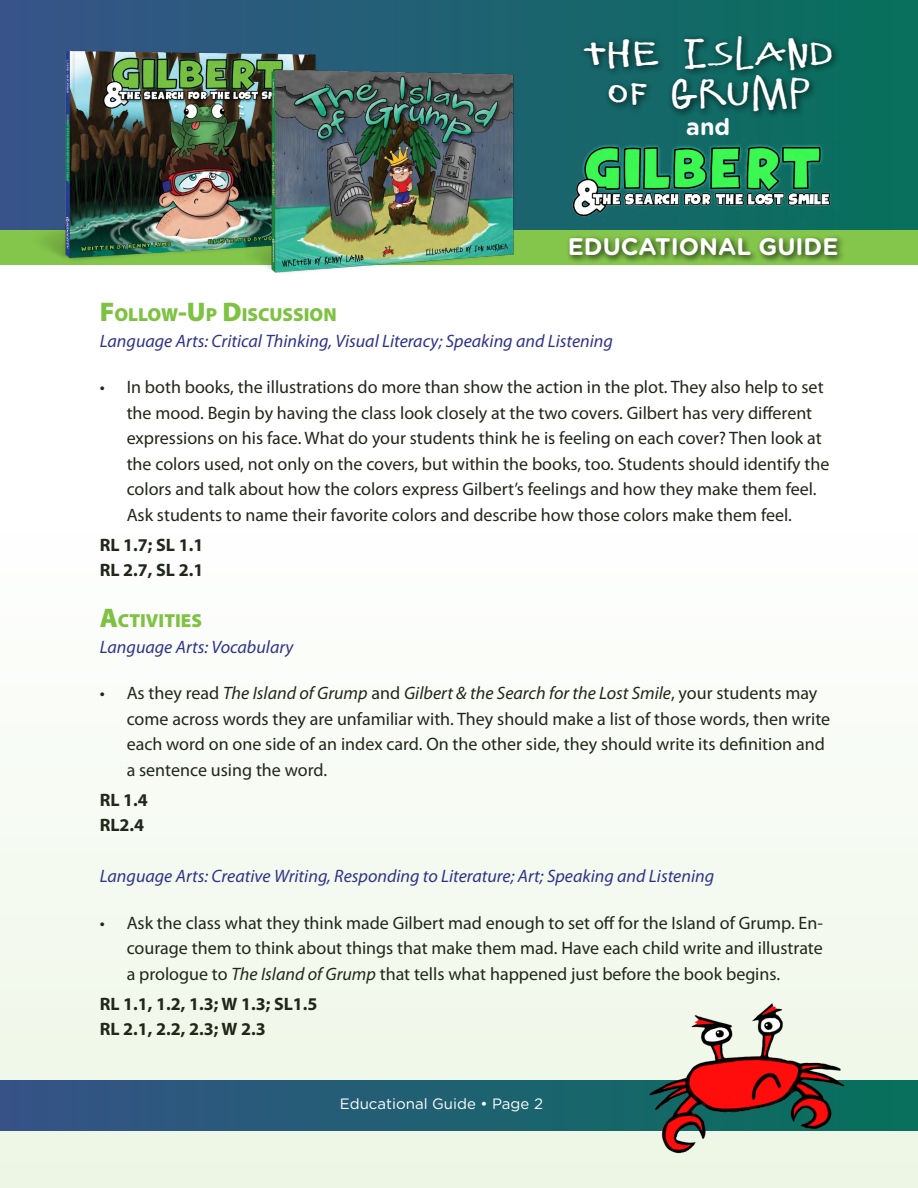
<style>
.page{position:relative;width:918px;height:1188px;background:#fff}
.page>*{position:absolute;margin:0;border:0;box-sizing:border-box;transform-origin:0 0}
.t1{font:33.6px/40.3px "Elliot Six";color:#fff;text-align:center;scale:1.27 1}
.t2{font:700 24px "Gotham Rounded";color:#fff}
.t3{font:700 23.25px "Gotham Rounded";color:#fff}
.t4{font:900 18.9px "Myriad Pro";color:#7ec242}
.t5{font:18px/25.5px "Myriad Pro";color:#21271a}
.t6{font:italic 18px "Myriad Pro";color:#2f348a}
.t7{font:700 18px/25.5px "Myriad Pro";color:#21271a}
.t8{font:15px "Gotham Rounded";color:#fff}
.s1{font-size:27px}
.s2{font-style:italic}
</style>
<div class="page">
<div style="left:0;top:302px;width:918px;height:886px;background:linear-gradient(to bottom,#fff,#ecf5e5)"></div>
<div style="left:0;top:0;width:918px;height:230px;background:linear-gradient(to right,#385389,#07705b)"></div>
<svg style="left:0;top:1080px;width:918px;height:50px;background:#235d75"></svg>
<div style="left:0;top:230px;width:918px;height:35px;background:#84c54b"></div>
<div style="left:566px;top:234px;width:279px;height:30px;background:#000;opacity:.75"></div>
<div style="left:579px;top:31px;width:261px;height:89px;background:#000;opacity:.75"></div>
<img style="left:18px;top:44px;width:330px;height:216px">
<img style="left:563px;top:136px;width:284px;height:99px">
<img style="left:245px;top:52px;width:288px;height:221px">
<img style="left:620px;top:998px;width:249px;height:161px">
<h1 class="t1" style="left:583px;top:34px;width:198px">The Island of Grump</h1>
<p class="t3" style="left:686px;top:110px;width:45px">and</p>
<h2 class="t2" style="left:568px;top:229px;width:272px">EDUCATIONAL GUIDE</h2>
<p class="t4" style="left:100px;top:302px;width:239px"><span class="s1">F</span>OLLOW<span class="s1">-U</span>P <span class="s1">D</span>ISCUSSION</p>
<p class="t6" style="left:100px;top:329px;width:515px">Language Arts: Critical Thinking, Visual Literacy; Speaking and Listening</p>
<p class="t5" style="left:127px;top:374px;width:704px;text-indent:-27px">• In both books, the illustrations do more than show the action in the plot. They also help to set the mood. Begin by having the class look closely at the two covers. Gilbert has very different expressions on his face. What do your students think he is feeling on each cover? Then look at the colors used, not only on the covers, but within the books, too. Students should identify the colors and talk about how the colors express Gilbert’s feelings and how they make them feel.<br>Ask students to name their favorite colors and describe how those colors make them feel.</p>
<p class="t7" style="left:100px;top:531px;width:105px">RL 1.7; SL 1.1<br>RL 2.7, SL 2.1</p>
<p class="t4" style="left:100px;top:608px;width:104px"><span class="s1">A</span>CTIVITIES</p>
<p class="t6" style="left:100px;top:635px;width:195px">Language Arts: Vocabulary</p>
<p class="t5" style="left:127px;top:680px;width:705px;text-indent:-27px">• As they read <span class="s2">The Island of Grump</span> and <span class="s2">Gilbert &amp; the Search for the Lost Smile</span>, your students may come across words they are unfamiliar with. They should make a list of those words, then write each word on one side of an index card. On the other side, they should write its definition and a sentence using the word.</p>
<p class="t7" style="left:100px;top:786px;width:50px">RL 1.4<br>RL2.4</p>
<p class="t6" style="left:100px;top:865px;width:616px">Language Arts: Creative Writing, Responding to Literature; Art; Speaking and Listening</p>
<p class="t5" style="left:127px;top:910px;width:698px;text-align:justify;text-indent:-27px">• Ask the class what they think made Gilbert mad enough to set off for the Island of Grump. En&shy;courage them to think about things that make them mad. Have each child write and illustrate a prologue to <span class="s2">The Island of Grump</span> that tells what happened just before the book begins.</p>
<p class="t7" style="left:100px;top:990px;width:219px">RL 1.1, 1.2, 1.3; W 1.3; SL1.5<br>RL 2.1, 2.2, 2.3; W 2.3</p>
<p class="t8" style="left:340px;top:1093px;width:205px">Educational Guide • Page 2</p>
</div>
